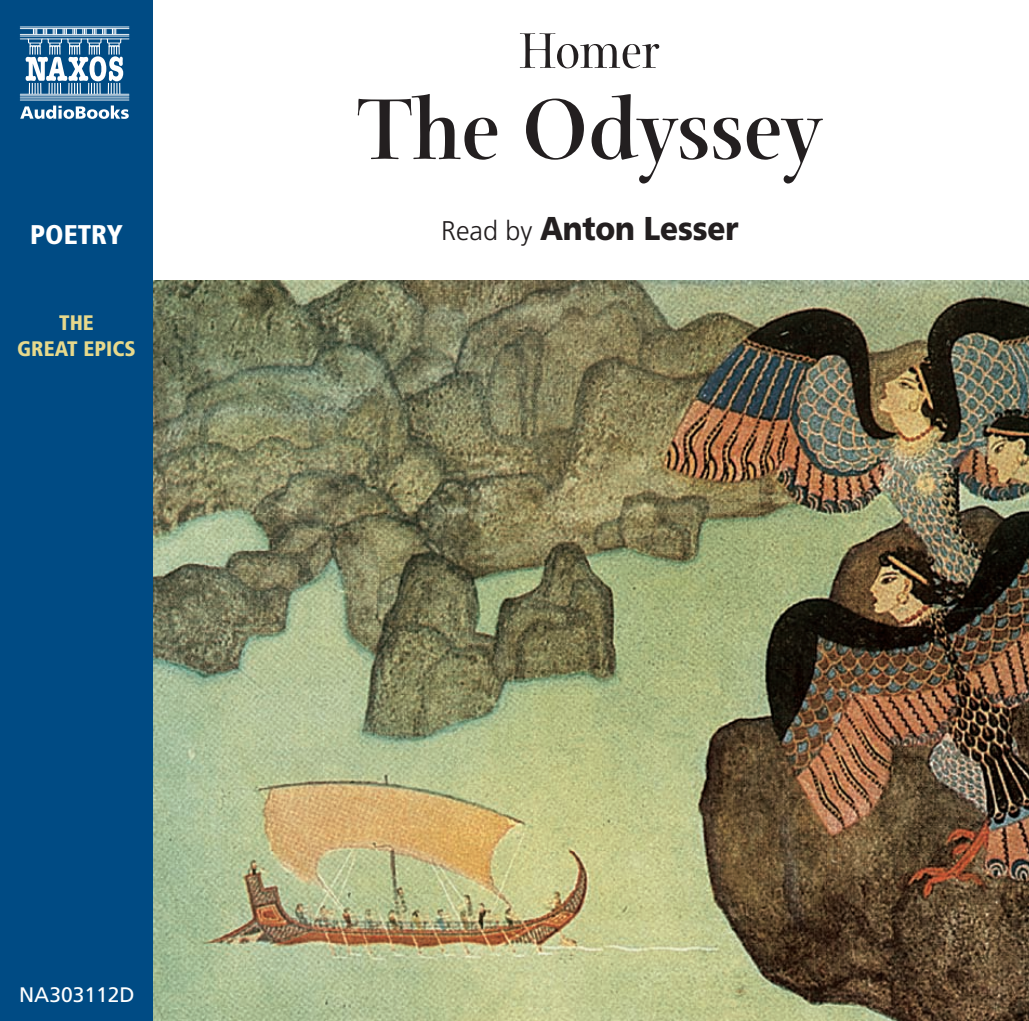
<style>
.page{position:relative;width:1029px;height:1021px;background:#fff}
.page>*{position:absolute;margin:0;border:0;box-sizing:border-box;transform-origin:0 0}
.t1{font:700 93px "Arepo";color:#231f20}
.t2{font:54px "Arepo";color:#231f20}
.t3{font:900 33px "Frutiger";letter-spacing:-.005em;color:#231f20;scale:.9 1}
.t4{font:900 condensed 27px "Frutiger";color:#fff}
.t5{font:900 condensed 21px/25.2px "Frutiger";color:#e7d98c;text-align:center}
.t6{font:21px "Frutiger";color:#fff}
.s1{font-weight:300;font-size:27px}
</style>
<div class="page">
<div style="left:0;top:0;width:153px;height:1020px;background:#004b84"></div>
<hr style="left:20px;top:38px;width:109px;height:1px;background:#fff">
<hr style="left:20px;top:94px;width:109px;height:1px;background:#fff">
<hr style="left:20px;top:36px;width:109px;height:1px;background:#fff">
<hr style="left:20px;top:34px;width:109px;height:1px;background:#fff">
<hr style="left:20px;top:28px;width:109px;height:1px;background:#fff">
<hr style="left:20px;top:27px;width:109px;height:1px;background:#fff">
<hr style="left:20px;top:95px;width:109px;height:1px;background:#fff">
<hr style="left:20px;top:99px;width:109px;height:1px;background:#fff">
<hr style="left:20px;top:97px;width:109px;height:1px;background:#fff">
<svg style="left:26px;top:29px;width:97px;height:65px"></svg>
<svg style="left:20px;top:105px;width:109px;height:14px"></svg>
<img style="left:153px;top:281px;width:876px;height:739px">
<p class="t4" style="left:30px;top:224px;width:94px">POETRY</p>
<p class="t5" style="left:17px;top:312px;width:120px">THE<br>GREAT EPICS</p>
<h2 class="t2" style="left:520px;top:18px;width:142px">Homer</h2>
<h1 class="t1" style="left:356px;top:72px;width:468px">The Odyssey</h1>
<p class="t3" style="left:441px;top:215px;width:332px"><span class="s1">Read by</span> Anton Lesser</p>
<p class="t6" style="left:19px;top:986px;width:117px">NA303112D</p>
</div>
